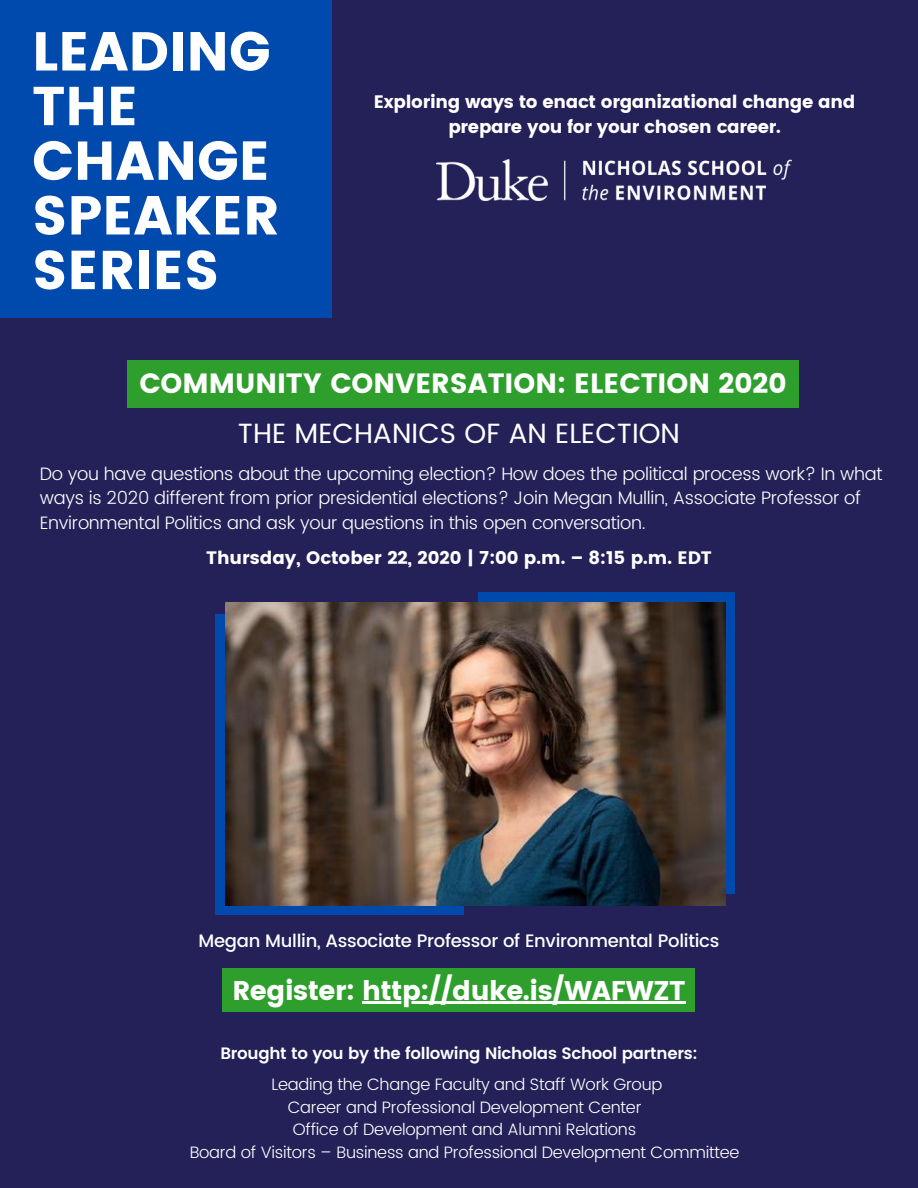
<style>
.page{position:relative;width:918px;height:1188px;background:#242058}
.page>*{position:absolute;margin:0;border:0;box-sizing:border-box;transform-origin:0 0}
.t1{font:54.6px/54.6px "Poppins";color:#fff}
.t2{font:27.75px "Poppins";color:#fff}
.t3{font:27.75px "Poppins";color:#fff}
.t4{font:27px "Poppins";letter-spacing:-.015em;color:#fff}
.t5{font:300 18px/24.9px "Poppins";letter-spacing:-.015em;color:#fff}
.t6{font:18px/24.9px "Poppins";letter-spacing:-.015em;color:#fff;text-align:center}
.t7{font:500 18px "Poppins";letter-spacing:-.015em;color:#fff}
.t8{font:300 16.5px/22.5px "Poppins";letter-spacing:-.015em;color:#fff;text-align:center}
.t9{font:600 16.5px "Poppins";letter-spacing:-.015em;color:#fff}
</style>
<div class="page">
<div style="left:478px;top:593px;width:256px;height:301px;background:#004aad"></div>
<div style="left:0;top:0;width:332px;height:318px;background:#004aad"></div>
<img style="left:436px;top:160px;width:356px;height:40px">
<div style="left:127px;top:361px;width:672px;height:47px;background:#2e9f2c"></div>
<div style="left:216px;top:615px;width:248px;height:300px;background:#004aad"></div>
<img style="left:226px;top:603px;width:499px;height:302px">
<div style="left:222px;top:968px;width:473px;height:44px;background:#2e9f2c"></div>
<hr style="left:362px;top:1001px;width:323px;height:3px;background:#fff">
<h1 class="t1" style="left:32px;top:24px;width:249px">LEADING<br>THE<br>CHANGE<br>SPEAKER<br>SERIES</h1>
<p class="t6" style="left:374px;top:89px;width:483px">Exploring ways to enact organizational change and prepare you for your chosen career.</p>
<h2 class="t2" style="left:139px;top:367px;width:649px">COMMUNITY CONVERSATION: ELECTION 2020</h2>
<h2 class="t3" style="left:238px;top:418px;width:444px">THE MECHANICS OF AN ELECTION</h2>
<p class="t5" style="left:40px;top:461px;width:844px">Do you have questions about the upcoming election? How does the political process work? In what ways is 2020 different from prior presidential elections? Join Megan Mullin, Associate Professor of<br>Environmental Politics and ask your questions in this open conversation.</p>
<p class="t6" style="left:206px;top:545px;width:507px">Thursday, October 22, 2020 | 7:00 p.m. – 8:15 p.m. EDT</p>
<p class="t7" style="left:199px;top:930px;width:522px">Megan Mullin, Associate Professor of Environmental Politics</p>
<h3 class="t4" style="left:232px;top:975px;width:455px">Register: http://duke.is/WAFWZT</h3>
<p class="t9" style="left:220px;top:1044px;width:479px">Brought to you by the following Nicholas School partners:</p>
<p class="t8" style="left:190px;top:1073px;width:551px">Leading the Change Faculty and Staff Work Group<br>Career and Professional Development Center<br>Office of Development and Alumni Relations<br>Board of Visitors – Business and Professional Development Committee</p>
</div>
